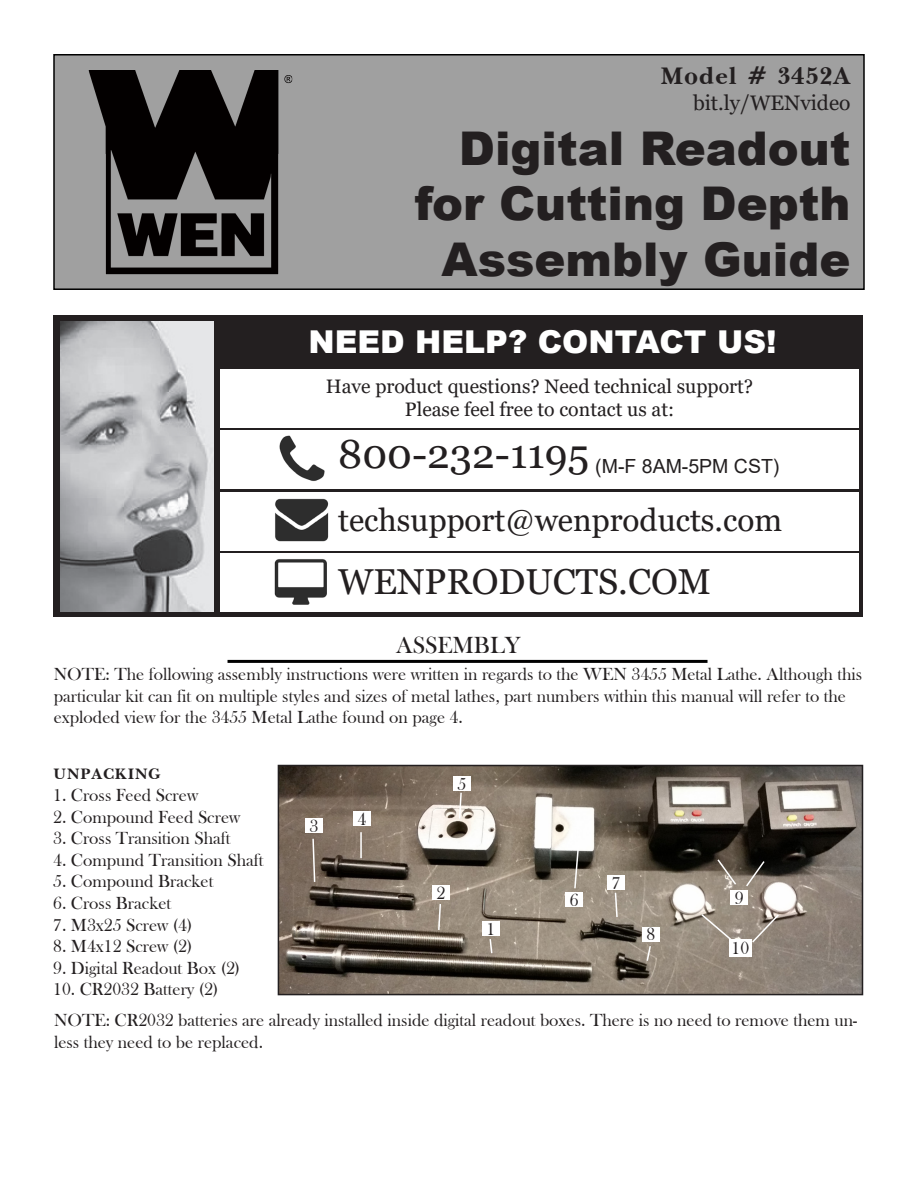
<style>
.page{position:relative;width:918px;height:1188px;background:#fff}
.page>*{position:absolute;margin:0;border:0;box-sizing:border-box;transform-origin:0 0}
.t1{font:900 46.5px/55.8px "Arial";color:#231f20;text-align:right}
.t2{font:40.5px "Georgia";color:#231f20}
.t3{font:36px "Georgia";color:#231f20}
.t4{font:31.5px "Georgia";color:#231f20}
.t5{font:900 31.5px "Arial";color:#fff}
.t6{font:700 28.5px "Baskerville";color:#231f20}
.t7{font:24px "Bask Old Face";color:#231f20}
.t8{font:21px "Georgia";color:#231f20}
.t9{font:19.5px/23.4px "Georgia";color:#231f20;text-align:center}
.t10{font:19.5px "Arial";color:#231f20}
.t11{font:18px/21.6px "Bask Old Face";color:#231f20}
.t12{font:700 18px "Baskerville";color:#231f20}
</style>
<div class="page">
<div style="left:53px;top:54px;width:812px;height:236px;background:#a0a0a0;border:2px solid #000"></div>
<div style="left:53px;top:315px;width:810px;height:302px;background:#231f20"></div>
<img style="left:80px;top:70px;width:218px;height:220px">
<div style="left:220px;top:430px;width:639px;height:59px;background:#fff"></div>
<div style="left:220px;top:492px;width:639px;height:58px;background:#fff"></div>
<div style="left:220px;top:553px;width:639px;height:59px;background:#fff"></div>
<div style="left:220px;top:369px;width:639px;height:59px;background:#fff"></div>
<img style="left:274px;top:559px;width:53px;height:46px">
<img style="left:279px;top:435px;width:46px;height:46px">
<img style="left:275px;top:498px;width:54px;height:44px">
<img style="left:61px;top:322px;width:153px;height:290px">
<hr style="left:228px;top:660px;width:480px;height:3px;background:#000">
<img style="left:281px;top:768px;width:579px;height:224px">
<div style="left:278px;top:765px;width:585px;height:230px;border:2px solid #231f20"></div>
<hr style="left:360px;top:832px;width:2px;height:26px;background:#fff">
<svg style="left:312px;top:837px;width:4px;height:46px"></svg>
<svg style="left:437px;top:902px;width:5px;height:30px"></svg>
<svg style="left:489px;top:937px;width:4px;height:18px"></svg>
<svg style="left:458px;top:791px;width:5px;height:29px"></svg>
<div style="left:305px;top:819px;width:18px;height:14px;background:#fff"></div>
<div style="left:353px;top:812px;width:18px;height:14px;background:#fff"></div>
<div style="left:482px;top:921px;width:18px;height:15px;background:#fff"></div>
<div style="left:432px;top:886px;width:18px;height:14px;background:#fff"></div>
<div style="left:453px;top:777px;width:18px;height:14px;background:#fff"></div>
<svg style="left:573px;top:844px;width:7px;height:46px"></svg>
<div style="left:565px;top:893px;width:18px;height:14px;background:#fff"></div>
<svg style="left:614px;top:891px;width:5px;height:28px"></svg>
<svg style="left:645px;top:944px;width:7px;height:18px"></svg>
<svg style="left:700px;top:913px;width:33px;height:29px"></svg>
<svg style="left:751px;top:913px;width:29px;height:31px"></svg>
<svg style="left:716px;top:858px;width:22px;height:28px"></svg>
<svg style="left:745px;top:859px;width:21px;height:29px"></svg>
<div style="left:607px;top:876px;width:18px;height:14px;background:#fff"></div>
<div style="left:642px;top:927px;width:18px;height:14px;background:#fff"></div>
<div style="left:729px;top:939px;width:23px;height:18px;background:#fff"></div>
<div style="left:731px;top:891px;width:17px;height:14px;background:#fff"></div>
<p class="t6" style="left:660px;top:61px;width:193px">Model # 3452A</p>
<p class="t8" style="left:693px;top:90px;width:159px">bit.ly/WENvideo</p>
<p class="t1" style="left:415px;top:119px;width:437px">Digital Readout for Cutting Depth<br>Assembly Guide</p>
<p class="t5" style="left:309px;top:319px;width:469px">NEED HELP? CONTACT US!</p>
<p class="t9" style="left:326px;top:375px;width:429px">Have product questions? Need technical support?<br>Please feel free to contact us at:</p>
<p class="t2" style="left:338px;top:430px;width:252px">800-232-1195</p>
<p class="t4" style="left:338px;top:501px;width:445px">techsupport@wenproducts.com</p>
<p class="t3" style="left:338px;top:560px;width:375px">WENPRODUCTS.COM</p>
<p class="t10" style="left:595px;top:452px;width:186px">(M-F 8AM-5PM CST)</p>
<p class="t7" style="left:396px;top:631px;width:126px">ASSEMBLY</p>
<p class="t11" style="left:54px;top:664px;width:810px">NOTE: The following assembly instructions were written in regards to the WEN 3455 Metal Lathe. Although this particular kit can fit on multiple styles and sizes of metal lathes, part numbers within this manual will refer to the exploded view for the 3455 Metal Lathe found on page 4.</p>
<p class="t12" style="left:53px;top:765px;width:110px">UNPACKING</p>
<p class="t11" style="left:53px;top:785px;width:146px">1. Cross Feed Screw</p>
<p class="t11" style="left:53px;top:806px;width:188px">2. Compound Feed Screw</p>
<p class="t11" style="left:53px;top:828px;width:179px">3. Cross Transition Shaft</p>
<p class="t11" style="left:53px;top:849px;width:212px">4. Compund Transition Shaft</p>
<p class="t11" style="left:53px;top:871px;width:162px">5. Compound Bracket</p>
<p class="t11" style="left:53px;top:893px;width:119px">6. Cross Bracket</p>
<p class="t11" style="left:53px;top:914px;width:141px">7. M3x25 Screw (4)</p>
<p class="t11" style="left:53px;top:936px;width:141px">8. M4x12 Screw (2)</p>
<p class="t11" style="left:53px;top:957px;width:188px">9. Digital Readout Box (2)</p>
<p class="t11" style="left:53px;top:979px;width:167px">10. CR2032 Battery (2)</p>
<p class="t11" style="left:309px;top:816px;width:10px">3</p>
<p class="t11" style="left:357px;top:808px;width:10px">4</p>
<p class="t11" style="left:457px;top:773px;width:10px">5</p>
<p class="t11" style="left:437px;top:882px;width:10px">2</p>
<p class="t11" style="left:487px;top:918px;width:10px">1</p>
<p class="t11" style="left:570px;top:890px;width:10px">6</p>
<p class="t11" style="left:612px;top:873px;width:10px">7</p>
<p class="t11" style="left:647px;top:924px;width:10px">8</p>
<p class="t11" style="left:735px;top:888px;width:10px">9</p>
<p class="t11" style="left:732px;top:938px;width:19px">10</p>
<p class="t11" style="left:54px;top:1010px;width:805px">NOTE: CR2032 batteries are already installed inside digital readout boxes. There is no need to remove them un&shy;less they need to be replaced.</p>
</div>
